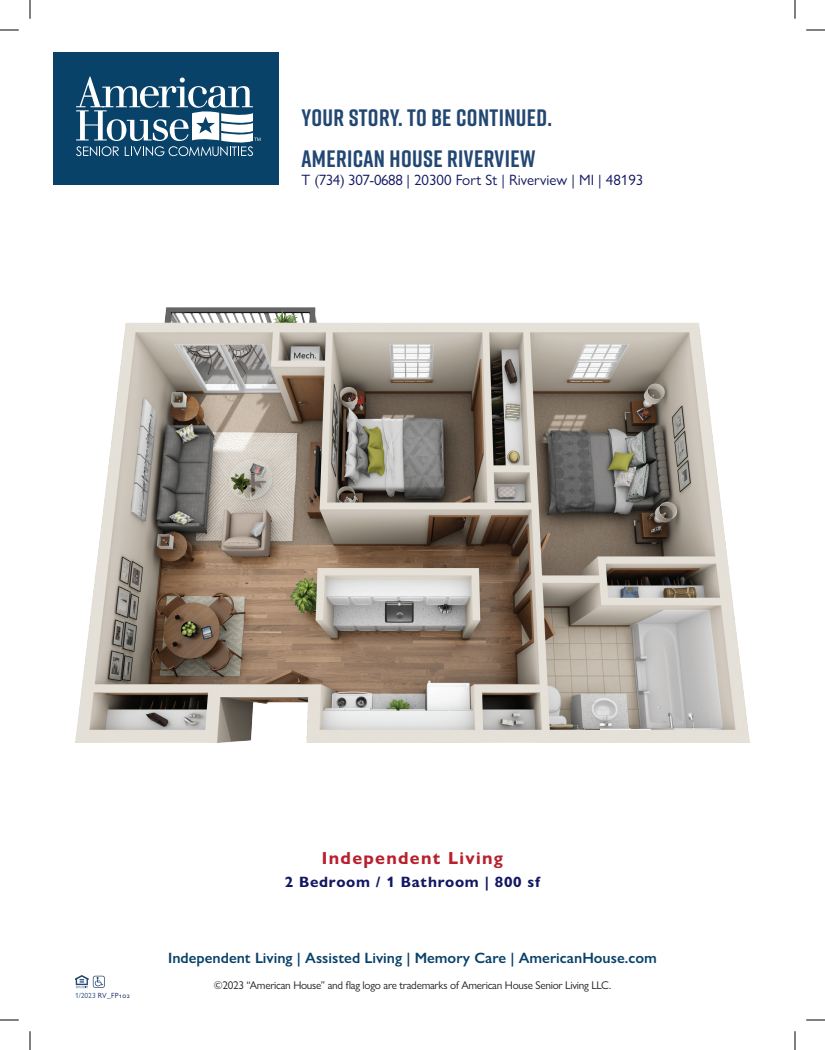
<style>
.page{position:relative;width:825px;height:1050px;background:#fff}
.page>*{position:absolute;margin:0;border:0;box-sizing:border-box;transform-origin:0 0}
.t1{font:700 23.75px "Rift";letter-spacing:.015em;color:#234773}
.t2{font:700 17.5px "Gill Sans Nova";letter-spacing:.075em;color:#b9202e}
.t3{font:600 15px "Gill Sans Nova";color:#094269}
.t4{font:15px "Gill Sans Nova";color:#121761}
.t5{font:700 15px "Gill Sans Nova";letter-spacing:.05em;color:#121761}
.t6{font:11.25px "Gill Sans Nova";letter-spacing:-.025em;color:#231f20}
.t7{font:7.5px "Gill Sans Nova";letter-spacing:.02em;color:#121761}
.s1{color:#234773}
</style>
<div class="page">
<svg style="left:75px;top:975px;width:30px;height:13px"></svg>
<div style="left:53px;top:53px;width:226px;height:132px;background:#094269"></div>
<svg style="left:76px;top:77px;width:184px;height:79px"></svg>
<img style="left:75px;top:308px;width:675px;height:434px">
<svg style="left:0;top:29px;width:19px;height:2px"></svg>
<svg style="left:806px;top:29px;width:19px;height:2px"></svg>
<svg style="left:0;top:1019px;width:19px;height:2px"></svg>
<svg style="left:806px;top:1019px;width:19px;height:2px"></svg>
<svg style="left:29px;top:0;width:2px;height:19px"></svg>
<svg style="left:29px;top:1031px;width:2px;height:19px"></svg>
<svg style="left:794px;top:0;width:2px;height:19px"></svg>
<svg style="left:794px;top:1031px;width:2px;height:19px"></svg>
<h1 class="t1" style="left:301px;top:101px;width:252px">YOUR STORY. TO BE CONTINUED.</h1>
<h1 class="t1" style="left:301px;top:142px;width:235px">AMERICAN HOUSE RIVERVIEW</h1>
<h3 class="t4" style="left:301px;top:171px;width:344px">T (734) 307-0688 | 20300 Fort St | Riverview | MI | 48193</h3>
<p class="t7" style="left:75px;top:990px;width:57px"><span class="s1">1/2023</span> RV_FP102</p>
<h2 class="t2" style="left:322px;top:847px;width:183px">Independent Living</h2>
<h3 class="t5" style="left:285px;top:872px;width:257px">2 Bedroom / 1 Bathroom | 800 sf</h3>
<h3 class="t3" style="left:168px;top:949px;width:490px">Independent Living | Assisted Living | Memory Care | AmericanHouse.com</h3>
<p class="t6" style="left:214px;top:979px;width:399px">©2023 “American House” and flag logo are trademarks of American House Senior Living LLC.</p>
</div>
